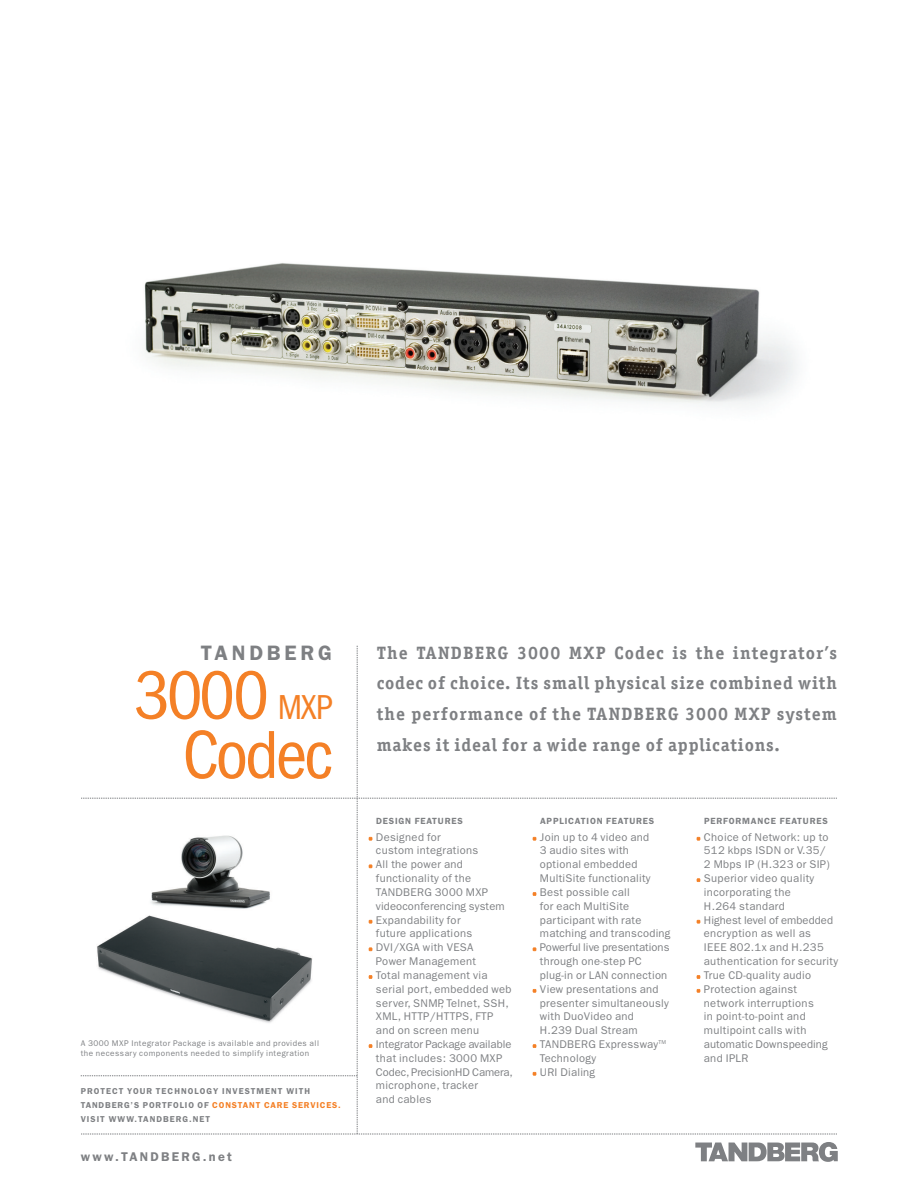
<style>
.page{position:relative;width:918px;height:1188px;background:#fff}
.page>*{position:absolute;margin:0;border:0;box-sizing:border-box;transform-origin:0 0}
.t1{font:condensed 70.2px/59.4px "Franklin Gothic";letter-spacing:-.04em;color:#f48026;text-align:right}
.t2{font:600 21px "Franklin Gothic";letter-spacing:.18em;color:#7e8083}
.t3{font:700 18px/30.6px "Officina Serif";letter-spacing:.045em;color:#7e8083;text-align:justify}
.t4{font:600 12.75px "Franklin Gothic";letter-spacing:.18em;color:#7e8083}
.t5{font:11.25px/13.8px "Franklin Gothic";letter-spacing:.03em;color:#7e8083}
.t6{font:600 9px "Franklin Gothic";letter-spacing:.09em;color:#7e8083}
.t7{font:600 8.55px/13.8px "Franklin Gothic";letter-spacing:.12em;color:#7e8083}
.t8{font:8.25px/9.8px "Franklin Gothic";letter-spacing:.06em;color:#7e8083}
.s1{font-size:35.85px}
.s2{color:#f48026}
</style>
<div class="page">
<img style="left:144px;top:263px;width:654px;height:142px">
<svg style="left:695px;top:1142px;width:143px;height:20px"></svg>
<svg style="left:81px;top:646px;width:756px;height:489px"></svg>
<img style="left:128px;top:804px;width:172px;height:109px">
<img style="left:81px;top:913px;width:241px;height:124px">
<h2 class="t2" style="left:201px;top:641px;width:132px">TANDBERG</h2>
<h1 class="t1" style="left:134px;top:671px;width:200px">3000 <span class="s1">MXP<br></span>Codec</h1>
<p class="t8" style="left:81px;top:1038px;width:240px">A 3000 MXP Integrator Package is available and provides all the necessary components needed to simplify integration</p>
<p class="t7" style="left:81px;top:1084px;width:262px">PROTECT YOUR TECHNOLOGY INVESTMENT WITH<br>TANDBERG’S PORTFOLIO OF <span class="s2">CONSTANT CARE SERVICES.<br></span>VISIT WWW.TANDBERG.NET</p>
<p class="t4" style="left:81px;top:1149px;width:153px">www.TANDBERG.net</p>
<h3 class="t3" style="left:377px;top:639px;width:462px">The TANDBERG 3000 MXP Codec is the integrator’s codec of choice. Its small physical size combined with the performance of the TANDBERG 3000 MXP system makes it ideal for a wide range of applications.</h3>
<p class="t6" style="left:376px;top:815px;width:88px">DESIGN FEATURES</p>
<p class="t5" style="left:376px;top:830px;width:138px">Designed for<br>custom integrations<br>All the power and functionality of the<br>TANDBERG 3000 MXP videoconferencing system<br>Expandability for<br>future applications<br>DVI/XGA with VESA<br>Power Management<br>Total management via serial port, embedded web server, SNMP, Telnet, SSH,<br>XML, HTTP/HTTPS, FTP and on screen menu<br>Integrator Package available that includes: 3000 MXP<br>Codec,PrecisionHD Camera, microphone, tracker<br>and cables</p>
<p class="t6" style="left:540px;top:815px;width:116px">APPLICATION FEATURES</p>
<p class="t5" style="left:540px;top:830px;width:132px">Join up to 4 video and<br>3 audio sites with optional embedded<br>MultiSite functionality<br>Best possible call<br>for each MultiSite participant with rate matching and transcoding<br>Powerful live presentations through one-step PC plug-in or LAN connection<br>View presentations and presenter simultaneously with DuoVideo and<br>H.239 Dual Stream<br>TANDBERG Expressway<sup>TM<br></sup>Technology<br>URI Dialing</p>
<p class="t6" style="left:704px;top:815px;width:125px">PERFORMANCE FEATURES</p>
<p class="t5" style="left:704px;top:830px;width:136px">Choice of Network: up to<br>512 kbps ISDN or V.35/<br>2 Mbps IP (H.323 or SIP)<br>Superior video quality incorporating the<br>H.264 standard<br>Highest level of embedded encryption as well as<br>IEEE 802.1x and H.235 authentication for security<br>True CD-quality audio<br>Protection against network interruptions<br>in point-to-point and multipoint calls with automatic Downspeeding and IPLR</p>
</div>
